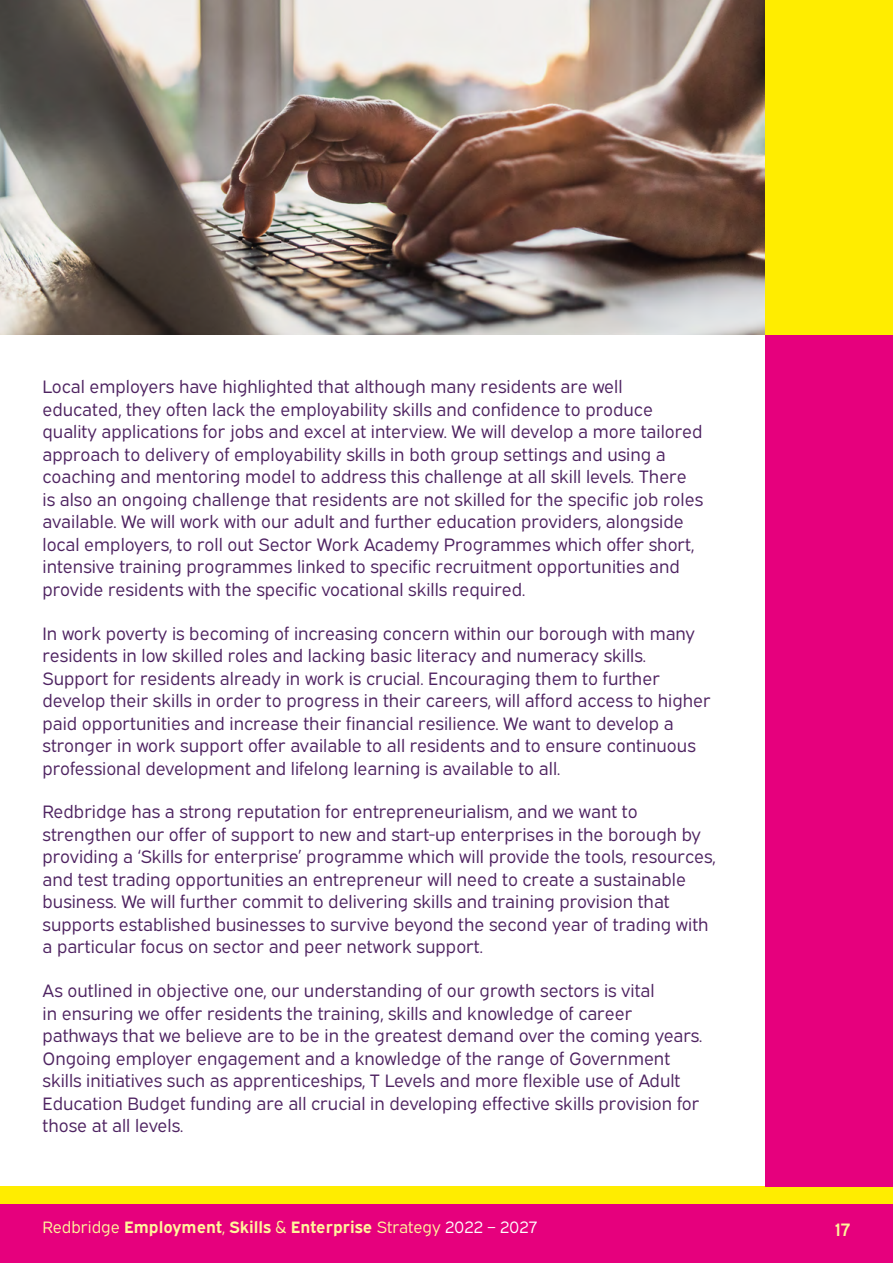
<style>
.page{position:relative;width:893px;height:1263px;background:#fff}
.page>*{position:absolute;margin:0;border:0;box-sizing:border-box;transform-origin:0 0}
.Body{font:18px/22.5px "Expressway Bk";color:#4e2361}
.t1{font:18px "Expressway Sb";color:#fff69b}
.t2{font:700 16.5px "Expressway Rg";color:#fff69b}
.s1{font-family:"Expressway Bk";font-weight:400}
.s2{font-family:"Expressway Bk";font-weight:400;color:#fff}
</style>
<div class="page">
<div style="left:0;top:1203px;width:893px;height:60px;background:#e6007d"></div>
<div style="left:0;top:1186px;width:893px;height:17px;background:#ffed00"></div>
<div style="left:765px;top:334px;width:128px;height:852px;background:#e6007d"></div>
<img style="left:0;top:0;width:765px;height:334px">
<div style="left:765px;top:0;width:128px;height:334px;background:#ffed00"></div>
<p class="Body" style="left:43px;top:374px;width:662px">Local employers have highlighted that although many residents are well educated, they often lack the employability skills and confidence to produce quality applications for jobs and excel at interview. We will develop a more tailored approach to delivery of employability skills in both group settings and using a coaching and mentoring model to address this challenge at all skill levels. There is also an ongoing challenge that residents are not skilled for the specific job roles available. We will work with our adult and further education providers, alongside local employers, to roll out Sector Work Academy Programmes which offer short, intensive training programmes linked to specific recruitment opportunities and provide residents with the specific vocational skills required.</p>
<p class="Body" style="left:43px;top:620px;width:670px">In work poverty is becoming of increasing concern within our borough with many residents in low skilled roles and lacking basic literacy and numeracy skills.<br>Support for residents already in work is crucial. Encouraging them to further develop their skills in order to progress in their careers, will afford access to higher paid opportunities and increase their financial resilience. We want to develop a stronger in work support offer available to all residents and to ensure continuous professional development and lifelong learning is available to all.</p>
<p class="Body" style="left:43px;top:799px;width:674px">Redbridge has a strong reputation for entrepreneurialism, and we want to strengthen our offer of support to new and start-up enterprises in the borough by providing a ‘Skills for enterprise’ programme which will provide the tools, resources, and test trading opportunities an entrepreneur will need to create a sustainable business. We will further commit to delivering skills and training provision that supports established businesses to survive beyond the second year of trading with a particular focus on sector and peer network support.</p>
<p class="Body" style="left:43px;top:978px;width:661px">As outlined in objective one, our understanding of our growth sectors is vital<br>in ensuring we offer residents the training, skills and knowledge of career pathways that we believe are to be in the greatest demand over the coming years.<br>Ongoing employer engagement and a knowledge of the range of Government skills initiatives such as apprenticeships, T Levels and more flexible use of Adult Education Budget funding are all crucial in developing effective skills provision for those at all levels.</p>
<p class="t2" style="left:43px;top:1214px;width:496px"><span class="s1">Redbridge</span> Employment<span class="s1">,</span> Skills <span class="s1">&amp;</span> Enterprise <span class="s1">Strategy</span> <span class="s2">2022 – 2027</span></p>
<p class="t1" style="left:835px;top:1215px;width:17px">17</p>
</div>
